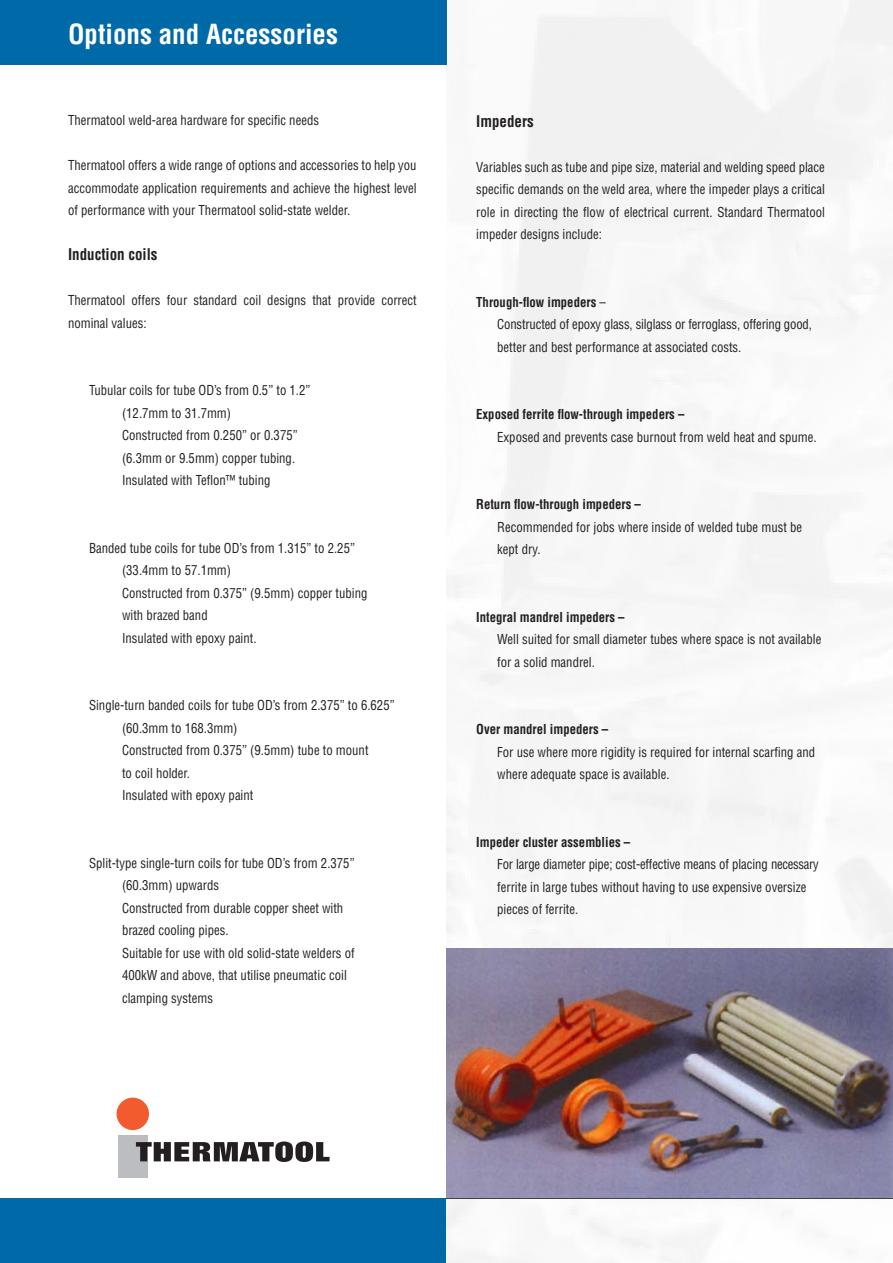
<style>
.page{position:relative;width:893px;height:1263px;background:#fff}
.page>*{position:absolute;margin:0;border:0;box-sizing:border-box;transform-origin:0 0}
.t1{font:700 condensed 27px "Helvetica";color:#fff}
.CONTENT{font:700 condensed 15.75px "Helvetica";color:#231f20;scale:.95 1}
.CONTENT-2{font:condensed 13.35px/22.5px "Helvetica";color:#231f20;scale:.95 1}
.CONTENT-3{font:700 condensed 13.35px "Helvetica";color:#231f20;scale:.95 1}
.s1{font-weight:400}
</style>
<div class="page">
<div style="left:0;top:0;width:447px;height:65px;background:#006aa8"></div>
<img style="left:447px;top:0;width:446px;height:1263px">
<div style="left:117px;top:1098px;width:32px;height:32px;background:#f15b2e;border-radius:50%"></div>
<div style="left:118px;top:1135px;width:29px;height:42px;background:#bcbdc0"></div>
<svg style="left:136px;top:1141px;width:194px;height:21px"></svg>
<div style="left:0;top:1198px;width:446px;height:65px;background:#006aa8"></div>
<img style="left:446px;top:948px;width:447px;height:250px">
<p class="t1" style="left:68px;top:17px;width:271px">Options and Accessories</p>
<p class="CONTENT-2" style="left:68px;top:109px;width:266px">Thermatool weld-area hardware for specific needs</p>
<p class="CONTENT-2" style="left:68px;top:154px;width:368px;text-align:justify">Thermatool offers a wide range of options and accessories to help you accommodate application requirements and achieve the highest level of performance with your Thermatool solid-state welder.</p>
<p class="CONTENT" style="left:68px;top:244px;width:96px">Induction coils</p>
<p class="CONTENT-2" style="left:68px;top:289px;width:369px">Thermatool offers four standard coil designs that provide correct nominal values:</p>
<p class="CONTENT-2" style="left:89px;top:379px;width:235px">Tubular coils for tube OD’s from 0.5” to 1.2”</p>
<p class="CONTENT-2" style="left:122px;top:401px;width:116px">(12.7mm to 31.7mm)</p>
<p class="CONTENT-2" style="left:122px;top:424px;width:186px">Constructed from 0.250” or 0.375”</p>
<p class="CONTENT-2" style="left:122px;top:446px;width:184px">(6.3mm or 9.5mm) copper tubing.</p>
<p class="CONTENT-2" style="left:122px;top:469px;width:158px">Insulated with Teflon™ tubing</p>
<p class="CONTENT-2" style="left:122px;top:536px;width:247px;text-indent:-33px">Banded tube coils for tube OD’s from 1.315” to 2.25” (33.4mm to 57.1mm)</p>
<p class="CONTENT-2" style="left:122px;top:581px;width:260px">Constructed from 0.375” (9.5mm) copper tubing</p>
<p class="CONTENT-2" style="left:122px;top:604px;width:92px">with brazed band</p>
<p class="CONTENT-2" style="left:122px;top:626px;width:143px">Insulated with epoxy paint.</p>
<p class="CONTENT-2" style="left:122px;top:694px;width:288px;text-indent:-33px">Single-turn banded coils for tube OD’s from 2.375” to 6.625” (60.3mm to 168.3mm)</p>
<p class="CONTENT-2" style="left:122px;top:739px;width:261px">Constructed from 0.375” (9.5mm) tube to mount</p>
<p class="CONTENT-2" style="left:122px;top:761px;width:73px">to coil holder.</p>
<p class="CONTENT-2" style="left:122px;top:784px;width:140px">Insulated with epoxy paint</p>
<p class="CONTENT-2" style="left:89px;top:851px;width:281px">Split-type single-turn coils for tube OD’s from 2.375”</p>
<p class="CONTENT-2" style="left:122px;top:874px;width:104px">(60.3mm) upwards</p>
<p class="CONTENT-2" style="left:122px;top:896px;width:234px">Constructed from durable copper sheet with</p>
<p class="CONTENT-2" style="left:122px;top:919px;width:114px">brazed cooling pipes.</p>
<p class="CONTENT-2" style="left:122px;top:941px;width:246px">Suitable for use with old solid-state welders of</p>
<p class="CONTENT-2" style="left:122px;top:964px;width:238px">400kW and above, that utilise pneumatic coil</p>
<p class="CONTENT-2" style="left:122px;top:986px;width:97px">clamping systems</p>
<p class="CONTENT" style="left:476px;top:111px;width:62px">Impeders</p>
<p class="CONTENT-2" style="left:476px;top:156px;width:369px;text-align:justify">Variables such as tube and pipe size, material and welding speed place specific demands on the weld area, where the impeder plays a critical role in directing the flow of electrical current. Standard Thermatool impeder designs include:</p>
<p class="CONTENT-3" style="left:476px;top:294px;width:138px">Through-flow impeders <span class="s1">–</span></p>
<p class="CONTENT-2" style="left:497px;top:313px;width:333px">Constructed of epoxy glass, silglass or ferroglass, offering good, better and best performance at associated costs.</p>
<p class="CONTENT-3" style="left:476px;top:406px;width:221px">Exposed ferrite flow-through impeders –</p>
<p class="CONTENT-2" style="left:497px;top:426px;width:338px">Exposed and prevents case burnout from weld heat and spume.</p>
<p class="CONTENT-3" style="left:476px;top:496px;width:175px">Return flow-through impeders –</p>
<p class="CONTENT-2" style="left:497px;top:516px;width:322px">Recommended for jobs where inside of welded tube must be kept dry.</p>
<p class="CONTENT-3" style="left:476px;top:609px;width:158px">Integral mandrel impeders –</p>
<p class="CONTENT-2" style="left:497px;top:628px;width:343px">Well suited for small diameter tubes where space is not available for a solid mandrel.</p>
<p class="CONTENT-3" style="left:476px;top:721px;width:141px">Over mandrel impeders –</p>
<p class="CONTENT-2" style="left:497px;top:741px;width:336px">For use where more rigidity is required for internal scarfing and where adequate space is available.</p>
<p class="CONTENT-3" style="left:476px;top:834px;width:164px">Impeder cluster assemblies –</p>
<p class="CONTENT-2" style="left:497px;top:853px;width:340px">For large diameter pipe; cost-effective means of placing necessary ferrite in large tubes without having to use expensive oversize pieces of ferrite.</p>
</div>
